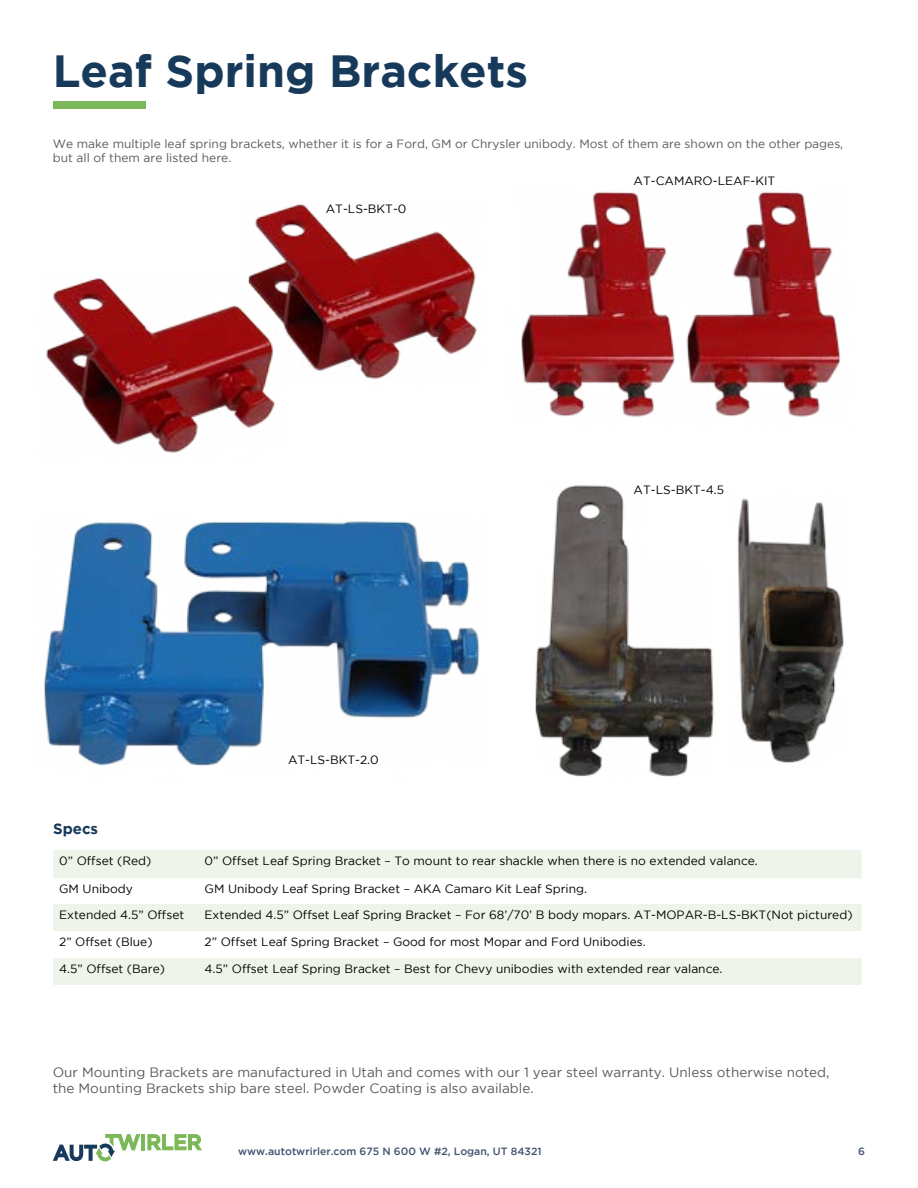
<style>
.page{position:relative;width:918px;height:1188px;background:#fff}
.page>*{position:absolute;margin:0;border:0;box-sizing:border-box;transform-origin:0 0}
.t1{font:700 45px "Gotham";color:#173a5b}
.t2{font:700 15px "Gotham";color:#173a5b}
.t3{font:13.5px/16.2px "Gotham";color:#58595b}
.t4{font:12px "Gotham";color:#000}
.t5{font:12px/14.4px "Gotham";color:#58595b}
.t6{font:500 10.5px "Gotham";color:#425370}
</style>
<div class="page">
<hr style="left:141px;top:1134px;width:4px;height:16px;background:#7bb857">
<svg style="left:147px;top:1134px;width:55px;height:16px"></svg>
<svg style="left:53px;top:1134px;width:87px;height:27px"></svg>
<img style="left:46px;top:204px;width:431px;height:249px">
<img style="left:44px;top:521px;width:418px;height:245px">
<img style="left:462px;top:485px;width:382px;height:292px">
<div style="left:54px;top:102px;width:92px;height:7px;background:#7bb857"></div>
<svg style="left:53px;top:850px;width:809px;height:135px;fill:#eef4e9"></svg>
<img style="left:521px;top:192px;width:319px;height:225px">
<h1 class="t1" style="left:53px;top:45px;width:477px">Leaf Spring Brackets</h1>
<p class="t5" style="left:53px;top:136px;width:792px">We make multiple leaf spring brackets, whether it is for a Ford, GM or Chrysler unibody. Most of them are shown on the other pages, but all of them are listed here.</p>
<p class="t4" style="left:326px;top:202px;width:82px">AT-LS-BKT-0</p>
<p class="t2" style="left:53px;top:820px;width:47px">Specs</p>
<p class="t4" style="left:288px;top:754px;width:92px">AT-LS-BKT-2.0</p>
<p class="t4" style="left:634px;top:174px;width:143px">AT-CAMARO-LEAF-KIT</p>
<p class="t4" style="left:634px;top:483px;width:92px">AT-LS-BKT-4.5</p>
<p class="t4" style="left:59px;top:854px;width:94px">0” Offset (Red)</p>
<p class="t4" style="left:205px;top:854px;width:555px">0” Offset Leaf Spring Bracket – To mount to rear shackle when there is no extended valance.</p>
<p class="t4" style="left:59px;top:882px;width:75px">GM Unibody</p>
<p class="t4" style="left:205px;top:882px;width:384px">GM Unibody Leaf Spring Bracket – AKA Camaro Kit Leaf Spring.</p>
<p class="t4" style="left:59px;top:908px;width:127px">Extended 4.5” Offset</p>
<p class="t4" style="left:205px;top:908px;width:649px">Extended 4.5” Offset Leaf Spring Bracket – For 68’/70’ B body mopars. AT-MOPAR-B-LS-BKT(Not pictured)</p>
<p class="t4" style="left:59px;top:935px;width:95px">2” Offset (Blue)</p>
<p class="t4" style="left:205px;top:935px;width:443px">2” Offset Leaf Spring Bracket – Good for most Mopar and Ford Unibodies.</p>
<p class="t4" style="left:59px;top:962px;width:107px">4.5” Offset (Bare)</p>
<p class="t4" style="left:205px;top:962px;width:519px">4.5” Offset Leaf Spring Bracket – Best for Chevy unibodies with extended rear valance.</p>
<p class="t3" style="left:53px;top:1064px;width:778px">Our Mounting Brackets are manufactured in Utah and comes with our 1 year steel warranty. Unless otherwise noted, the Mounting Brackets ship bare steel. Powder Coating is also available.</p>
<p class="t6" style="left:238px;top:1146px;width:305px">www.autotwrirler.com 675 N 600 W #2, Logan, UT 84321</p>
<p class="t6" style="left:858px;top:1146px;width:8px">6</p>
</div>
